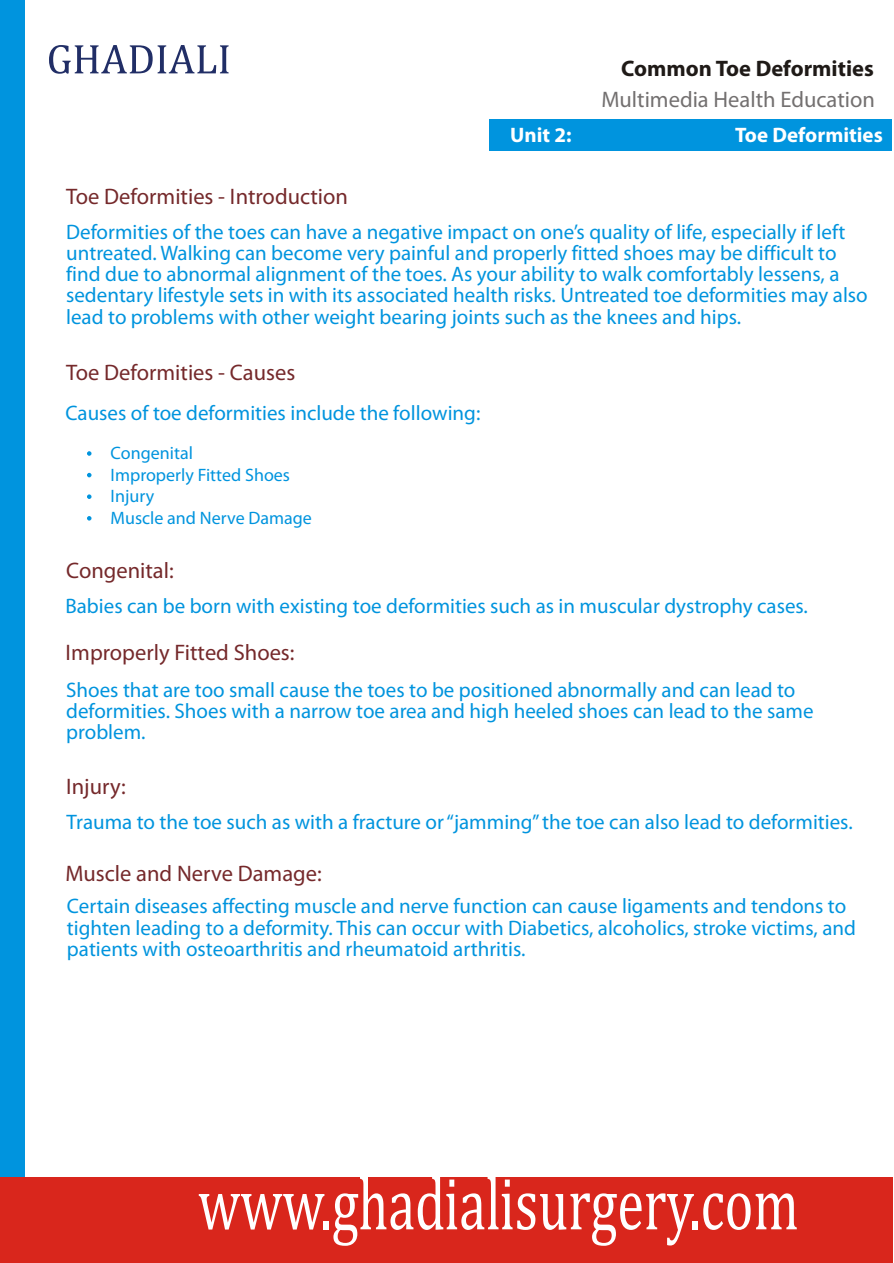
<style>
.page{position:relative;width:894px;height:1263px;background:#fff}
.page>*{position:absolute;margin:0;border:0;box-sizing:border-box;transform-origin:0 0}
.t1{font:75.6px "Cambria Math";color:#fff;scale:.72 1}
.t2{font:22.5px "Myriad Pro";color:#75292b}
.t3{font:22.5px "Myriad Pro";color:#737070}
.t4{font:700 22.5px "Myriad Pro";color:#1f1a17}
.t5{font:21px/21.1px "Myriad Pro";color:#0094de}
.t6{font:700 21px "Myriad Pro";color:#fff}
.t7{font:18px/21.6px "Myriad Pro";color:#0094de}
</style>
<div class="page">
<div style="left:0;top:0;width:25px;height:1189px;background:#0094de"></div>
<div style="left:0;top:1177px;width:892px;height:86px;background:#d9261c"></div>
<svg style="left:87px;top:451px;width:5px;height:5px"></svg>
<svg style="left:87px;top:473px;width:5px;height:4px"></svg>
<svg style="left:87px;top:494px;width:5px;height:5px"></svg>
<svg style="left:87px;top:516px;width:5px;height:5px"></svg>
<div style="left:490px;top:119px;width:402px;height:32px;background:#0094de"></div>
<svg style="left:49px;top:45px;width:180px;height:29px"></svg>
<p class="t4" style="left:621px;top:60px;width:254px">Common Toe Deformities</p>
<p class="t3" style="left:601px;top:90px;width:275px">Multimedia Health Education</p>
<p class="t6" style="left:510px;top:127px;width:63px">Unit 2:</p>
<p class="t6" style="left:735px;top:126px;width:149px">Toe Deformities</p>
<p class="t2" style="left:66px;top:187px;width:283px">Toe Deformities - Introduction</p>
<p class="t5" style="left:66px;top:223px;width:803px">Deformities of the toes can have a negative impact on one’s quality of life, especially if left untreated. Walking can become very painful and properly fitted shoes may be difficult to find due to abnormal alignment of the toes. As your ability to walk comfortably lessens, a sedentary lifestyle sets in with its associated health risks. Untreated toe deformities may also lead to problems with other weight bearing joints such as the knees and hips.</p>
<p class="t2" style="left:66px;top:364px;width:231px">Toe Deformities - Causes</p>
<p class="t5" style="left:65px;top:404px;width:416px">Causes of toe deformities include the following:</p>
<p class="t7" style="left:111px;top:444px;width:203px">Congenital<br>Improperly Fitted Shoes<br>Injury<br>Muscle and Nerve Damage</p>
<p class="t2" style="left:66px;top:561px;width:109px">Congenital:</p>
<p class="t5" style="left:65px;top:597px;width:744px">Babies can be born with existing toe deformities such as in muscular dystrophy cases.</p>
<p class="t2" style="left:66px;top:643px;width:230px">Improperly Fitted Shoes:</p>
<p class="t5" style="left:66px;top:681px;width:749px">Shoes that are too small cause the toes to be positioned abnormally and can lead to deformities. Shoes with a narrow toe area and high heeled shoes can lead to the same problem.</p>
<p class="t2" style="left:66px;top:777px;width:61px">Injury:</p>
<p class="t5" style="left:67px;top:813px;width:788px">Trauma to the toe such as with a fracture or “jamming” the toe can also lead to deformities.</p>
<p class="t2" style="left:65px;top:864px;width:258px">Muscle and Nerve Damage:</p>
<p class="t5" style="left:67px;top:898px;width:791px">Certain diseases affecting muscle and nerve function can cause ligaments and tendons to tighten leading to a deformity. This can occur with Diabetics, alcoholics, stroke victims, and patients with osteoarthritis and rheumatoid arthritis.</p>
<h1 class="t1" style="left:198px;top:1171px;width:836px">www.ghadialisurgery.com</h1>
</div>
